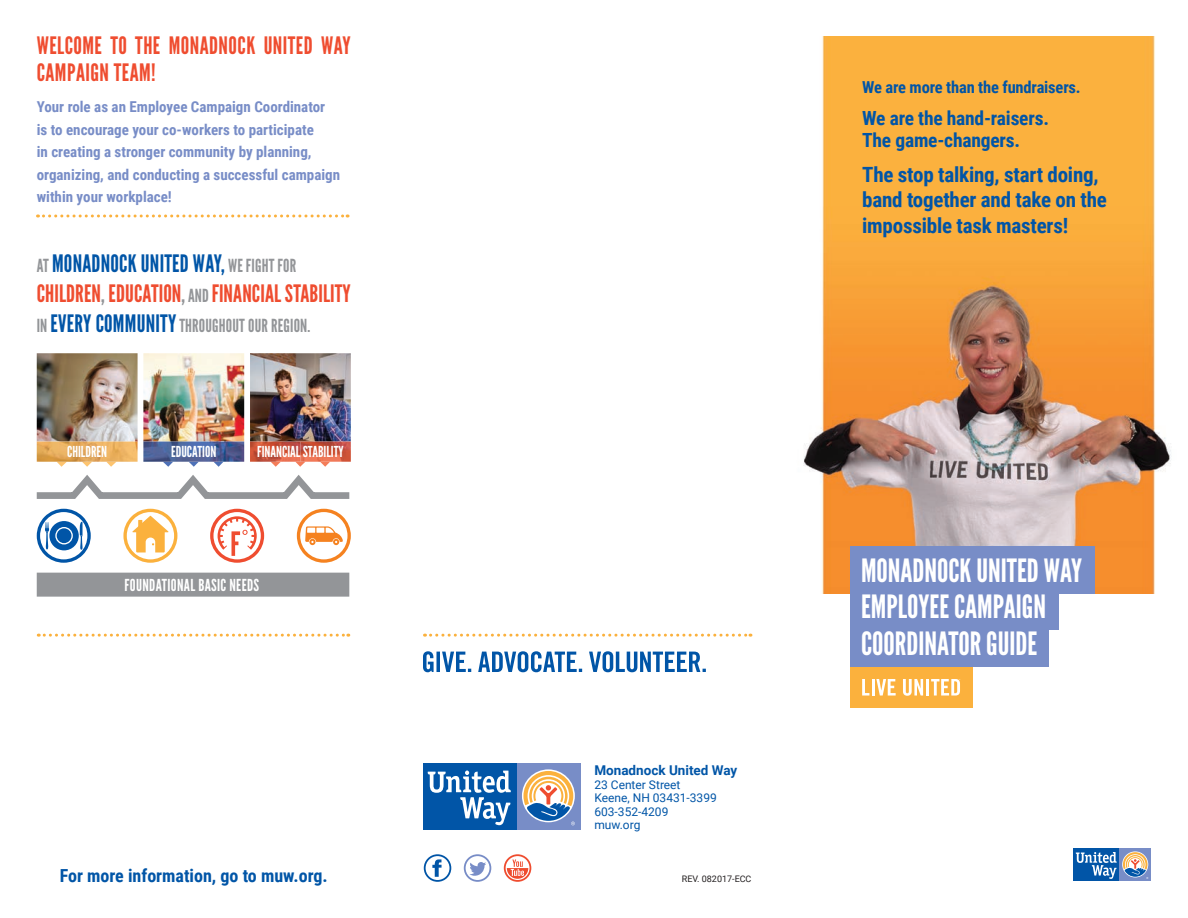
<style>
.page{position:relative;width:1188px;height:918px;background:#fff}
.page>*{position:absolute;margin:0;border:0;box-sizing:border-box;transform-origin:0 0}
.t1{font:32.1px/36.6px "League Gothic";color:#fff}
.t2{font:24px/30px "League Gothic";letter-spacing:.01em;color:#ef4d30}
.t3{font:700 21px/25.5px "Roboto Condensed";letter-spacing:-.01em;color:#0155a7}
.t4{font:700 19.5px/22.5px "Roboto Condensed";letter-spacing:-.01em;color:#0155a7}
.t5{font:18px "League Gothic";letter-spacing:.01em;color:#939598}
.t6{font:700 18px "Roboto Condensed";color:#0155a7}
.t7{font:700 16.5px "Roboto Condensed";letter-spacing:-.01em;color:#0155a7}
.t8{font:16.5px "League Gothic";letter-spacing:.02em;color:#fff}
.t9{font:15.15px "League Gothic";color:#fff}
.t10{font:700 15px/22.5px "Roboto Condensed";color:#788dc7}
.t11{font:700 13.5px "Roboto";color:#0155a7}
.t12{font:12px/13.6px "Roboto";color:#0155a7}
.t13{font:9px "Roboto";color:#231f20}
.s1{font-size:18px;color:#939598}
.s2{color:#0155a7}
.s3{color:#939598}
.s4{font-size:24px;color:#0155a7}
</style>
<div class="page">
<svg style="left:1073px;top:848px;width:78px;height:33px"></svg>
<img style="left:803px;top:36px;width:368px;height:558px">
<div style="left:850px;top:667px;width:123px;height:41px;background:#fbb13d"></div>
<svg style="left:862px;top:679px;width:34px;height:17px"></svg>
<svg style="left:903px;top:679px;width:20px;height:17px"></svg>
<hr style="left:926px;top:679px;width:3px;height:17px;background:#fff">
<svg style="left:931px;top:679px;width:29px;height:17px"></svg>
<div style="left:850px;top:546px;width:245px;height:48px;background:#788dc7"></div>
<div style="left:850px;top:583px;width:209px;height:46px;background:#788dc7"></div>
<div style="left:850px;top:620px;width:199px;height:47px;background:#788dc7"></div>
<div style="left:504px;top:854px;width:28px;height:28px;border:2px solid #fff;border-radius:50%"></div>
<div style="left:504px;top:854px;width:27px;height:28px;border:2px solid #ef4d30;border-radius:50%"></div>
<svg style="left:507px;top:860px;width:21px;height:19px"></svg>
<svg style="left:432px;top:859px;width:10px;height:18px"></svg>
<div style="left:424px;top:854px;width:28px;height:28px;border:2px solid #fff;border-radius:50%"></div>
<div style="left:424px;top:854px;width:27px;height:28px;border:2px solid #0155a7;border-radius:50%"></div>
<div style="left:464px;top:854px;width:28px;height:28px;border:2px solid #fff;border-radius:50%"></div>
<div style="left:464px;top:854px;width:27px;height:28px;border:2px solid #788dc7;border-radius:50%"></div>
<svg style="left:469px;top:862px;width:17px;height:14px"></svg>
<img style="left:250px;top:353px;width:101px;height:89px">
<img style="left:250px;top:442px;width:101px;height:20px">
<img style="left:143px;top:353px;width:101px;height:89px">
<img style="left:143px;top:442px;width:101px;height:20px">
<img style="left:37px;top:353px;width:101px;height:89px">
<img style="left:37px;top:442px;width:101px;height:20px">
<svg style="left:36px;top:462px;width:314px;height:37px"></svg>
<svg style="left:37px;top:509px;width:54px;height:54px"></svg>
<svg style="left:210px;top:509px;width:54px;height:54px"></svg>
<svg style="left:123px;top:509px;width:54px;height:54px"></svg>
<svg style="left:297px;top:509px;width:54px;height:54px"></svg>
<div style="left:37px;top:573px;width:312px;height:24px;background:#939598"></div>
<svg style="left:38px;top:634px;width:311px;height:3px"></svg>
<svg style="left:38px;top:214px;width:310px;height:4px"></svg>
<div style="left:516px;top:763px;width:64px;height:66px;background:#788dc7"></div>
<div style="left:423px;top:763px;width:93px;height:66px;background:#0155a7"></div>
<svg style="left:428px;top:771px;width:83px;height:54px"></svg>
<svg style="left:523px;top:771px;width:52px;height:54px"></svg>
<svg style="left:423px;top:651px;width:283px;height:21px"></svg>
<svg style="left:431px;top:634px;width:320px;height:3px"></svg>
<h2 class="t2" style="left:37px;top:32px;width:316px;line-height:27px">WELCOME TO THE MONADNOCK UNITED WAY<br>CAMPAIGN TEAM!</h2>
<p class="t10" style="left:37px;top:95px;width:305px">Your role as an Employee Campaign Coordinator<br>is to encourage your co-workers to participate<br>in creating a stronger community by planning, organizing, and conducting a successful campaign within your workplace!</p>
<h2 class="t2" style="left:37px;top:249px;width:316px"><span class="s1">AT</span> <span class="s2">MONADNOCK UNITED WAY,</span> <span class="s1">WE FIGHT FOR<br></span>CHILDREN<span class="s3">,</span> EDUCATION<span class="s3">,</span> <span class="s1">AND</span> FINANCIAL STABILITY</h2>
<p class="t5" style="left:37px;top:315px;width:275px">IN <span class="s4">EVERY COMMUNITY</span> THROUGHOUT OUR REGION.</p>
<p class="t9" style="left:67px;top:443px;width:41px">CHILDREN</p>
<p class="t9" style="left:171px;top:443px;width:47px">EDUCATION</p>
<p class="t9" style="left:257px;top:443px;width:88px">FINANCIAL STABILITY</p>
<p class="t8" style="left:125px;top:575px;width:136px">FOUNDATIONAL BASIC NEEDS</p>
<p class="t11" style="left:594px;top:761px;width:145px">Monadnock United Way</p>
<p class="t12" style="left:594px;top:777px;width:124px">23 Center Street<br>Keene, NH 03431-3399<br>603-352-4209 muw.org</p>
<p class="t6" style="left:60px;top:863px;width:270px">For more information, go to muw.org.</p>
<p class="t13" style="left:682px;top:872px;width:71px">REV. 082017-ECC</p>
<p class="t7" style="left:862px;top:76px;width:220px">We are more than the fundraisers.</p>
<h3 class="t4" style="left:862px;top:106px;width:188px">We are the hand-raisers.<br>The game-changers.</h3>
<h3 class="t3" style="left:862px;top:161px;width:246px">The stop talking, start doing, band together and take on the impossible task masters!</h3>
<h1 class="t1" style="left:861px;top:552px;width:223px">MONADNOCK UNITED WAY<br>EMPLOYEE CAMPAIGN<br>COORDINATOR GUIDE</h1>
</div>
